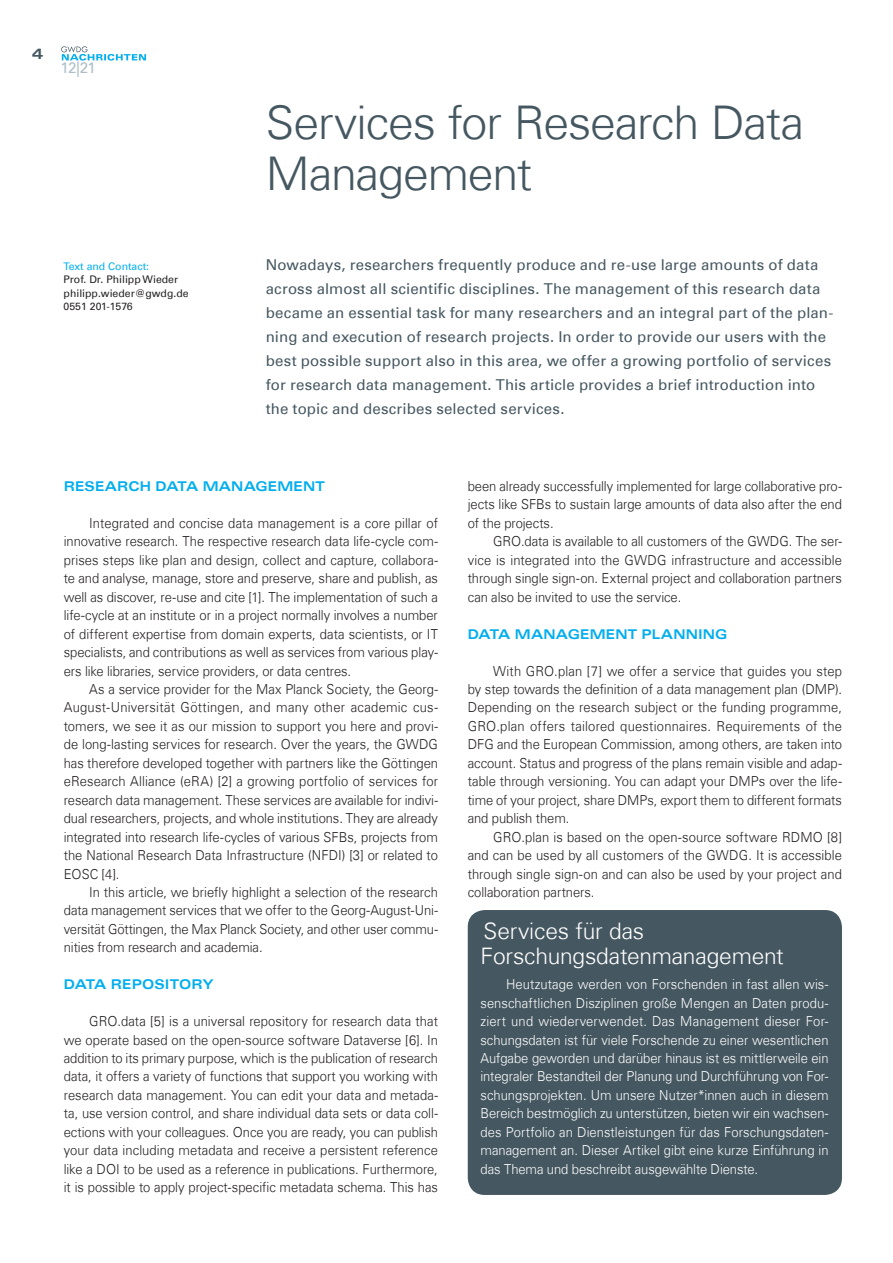
<style>
.page{position:relative;width:893px;height:1263px;background:#fff}
.page>*{position:absolute;margin:0;border:0;box-sizing:border-box;transform-origin:0 0}
.t1{font:300 46.5px/51px "Univers Com 45";letter-spacing:-.025em;color:#455760}
.t2{font:300 22.8px/24.9px "Univers Com 45";letter-spacing:-.01em;color:#fff}
.t3{font:15.3px "Univers Com 55 Roman";color:#adbec7}
.t4{font:15px/24px "Univers Com 55 Roman";letter-spacing:.01em;color:#455760}
.t5{font:15px "Univers Com 63 Bold Ext";color:#455760}
.t6{font:300 13.8px/18.5px "Univers Com 45";letter-spacing:-.005em;color:#231f20;text-align:justify;scale:.94 1}
.t7{font:300 13.8px/18.5px "Univers Com 45";letter-spacing:-.005em;color:#fff;text-align:justify;scale:.94 1}
.t8{font:13.5px "Univers Com 63 Bold Ext";letter-spacing:.01em;color:#00aeef;scale:.94 1}
.t9{font:10.5px/13.5px "Univers Com 55 Roman";color:#231f20}
.t10{font:10.5px "Univers Com 55 Roman";color:#00aeef}
</style>
<div class="page">
<svg style="left:61px;top:46px;width:85px;height:15px"></svg>
<div style="left:468px;top:910px;width:374px;height:285px;background:#455760;border-radius:17px"></div>
<p class="t5" style="left:32px;top:45px;width:13px">4</p>
<p class="t3" style="left:61px;top:58px;width:37px">12|21</p>
<p class="t10" style="left:64px;top:259px;width:87px">Text and Contact:</p>
<p class="t9" style="left:64px;top:273px;width:127px">Prof. Dr. Philipp Wieder philipp.wieder@gwdg.de<br>0551 201-1576</p>
<h1 class="t1" style="left:266px;top:97px;width:540px">Services for Research Data<br>Management</h1>
<p class="t4" style="left:266px;top:252px;width:569px">Nowadays, researchers frequently produce and re-use large amounts of data across almost all scientific disciplines. The management of this research data became an essential task for many researchers and an integral part of the plan&shy;ning and execution of research projects. In order to provide our users with the best possible support also in this area, we offer a growing portfolio of services for research data management. This article provides a brief introduction into the topic and describes selected services.</p>
<p class="t8" style="left:64px;top:478px;width:57px">RESEARC</p>
<p class="t8" style="left:140px;top:478px;width:41px">H DATA</p>
<p class="t8" style="left:203px;top:478px;width:31px">MANAG</p>
<p class="t8" style="left:268px;top:478px;width:50px">EMENT</p>
<p class="t6" style="left:64px;top:514px;width:400px;text-indent:26px">Integrated and concise data management is a core pillar of innovative research. The respective research data life-cycle com&shy;prises steps like plan and design, collect and capture, collabora&shy;te and analyse, manage, store and preserve, share and publish, as well as discover, re-use and cite [1]. The implementation of such a life-cycle at an institute or in a project normally involves a number of different expertise from domain experts, data scientists, or IT specialists, and contributions as well as services from various play&shy;ers like libraries, service providers, or data centres.</p>
<p class="t6" style="left:64px;top:680px;width:400px;text-indent:26px">As a service provider for the Max Planck Society, the Georg-August-Universität Göttingen, and many other academic cus&shy;tomers, we see it as our mission to support you here and provi&shy;de long-lasting services for research. Over the years, the GWDG has therefore developed together with partners like the Göttingen eResearch Alliance (eRA) [2] a growing portfolio of services for research data management. These services are available for indivi&shy;dual researchers, projects, and whole institutions. They are already integrated into research life-cycles of various SFBs, projects from the National Research Data Infrastructure (NFDI) [3] or related to EOSC [4].</p>
<p class="t6" style="left:64px;top:883px;width:400px;text-indent:26px">In this article, we briefly highlight a selection of the research data management services that we offer to the Georg-August-Uni&shy;versität Göttingen, the Max Planck Society, and other user commu&shy;nities from research and academia.</p>
<p class="t8" style="left:64px;top:977px;width:24px">DATA</p>
<p class="t8" style="left:111px;top:977px;width:111px">REPOSITORY</p>
<p class="t6" style="left:64px;top:1012px;width:400px;text-indent:26px">GRO.data [5] is a universal repository for research data that we operate based on the open-source software Dataverse [6]. In addition to its primary purpose, which is the publication of research data, it offers a variety of functions that support you working with research data management. You can edit your data and metada&shy;ta, use version control, and share individual data sets or data coll&shy;ections with your colleagues. Once you are ready, you can publish your data including metadata and receive a persistent reference like a DOI to be used as a reference in publications. Furthermore, it is possible to apply project-specific metadata schema. This has</p>
<p class="t6" style="left:468px;top:477px;width:400px">been already successfully implemented for large collaborative pro&shy;jects like SFBs to sustain large amounts of data also after the end of the projects.</p>
<p class="t6" style="left:468px;top:532px;width:400px;text-indent:26px">GRO.data is available to all customers of the GWDG. The ser&shy;vice is integrated into the GWDG infrastructure and accessible through single sign-on. External project and collaboration partners can also be invited to use the service.</p>
<p class="t8" style="left:468px;top:626px;width:24px">DATA</p>
<p class="t8" style="left:515px;top:626px;width:31px">MANAG</p>
<p class="t8" style="left:580px;top:626px;width:99px">EMENT PLANNING</p>
<p class="t6" style="left:468px;top:661px;width:400px;text-indent:26px">With GRO.plan [7] we offer a service that guides you step by step towards the definition of a data management plan (DMP).<br>Depending on the research subject or the funding programme, GRO.plan offers tailored questionnaires. Requirements of the DFG and the European Commission, among others, are taken into account. Status and progress of the plans remain visible and adap&shy;table through versioning. You can adapt your DMPs over the life&shy;time of your project, share DMPs, export them to different formats and publish them.</p>
<p class="t6" style="left:468px;top:827px;width:400px;text-indent:26px">GRO.plan is based on the open-source software RDMO [8] and can be used by all customers of the GWDG. It is accessible through single sign-on and can also be used by your project and collaboration partners.</p>
<h2 class="t2" style="left:480px;top:919px;width:305px">Services für das<br>Forschungsdatenmanagement</h2>
<p class="t7" style="left:480px;top:975px;width:372px;text-indent:26px">Heutzutage werden von Forschenden in fast allen wis&shy;senschaftlichen Disziplinen große Mengen an Daten produ&shy;ziert und wiederverwendet. Das Management dieser For&shy;schungsdaten ist für viele Forschende zu einer wesentlichen Aufgabe geworden und darüber hinaus ist es mittlerweile ein integraler Bestandteil der Planung und Durchführung von For&shy;schungsprojekten. Um unsere Nutzer*innen auch in diesem Bereich bestmöglich zu unterstützen, bieten wir ein wachsen&shy;des Portfolio an Dienstleistungen für das Forschungsdaten&shy;management an. Dieser Artikel gibt eine kurze Einführung in das Thema und beschreibt ausgewählte Dienste.</p>
</div>
